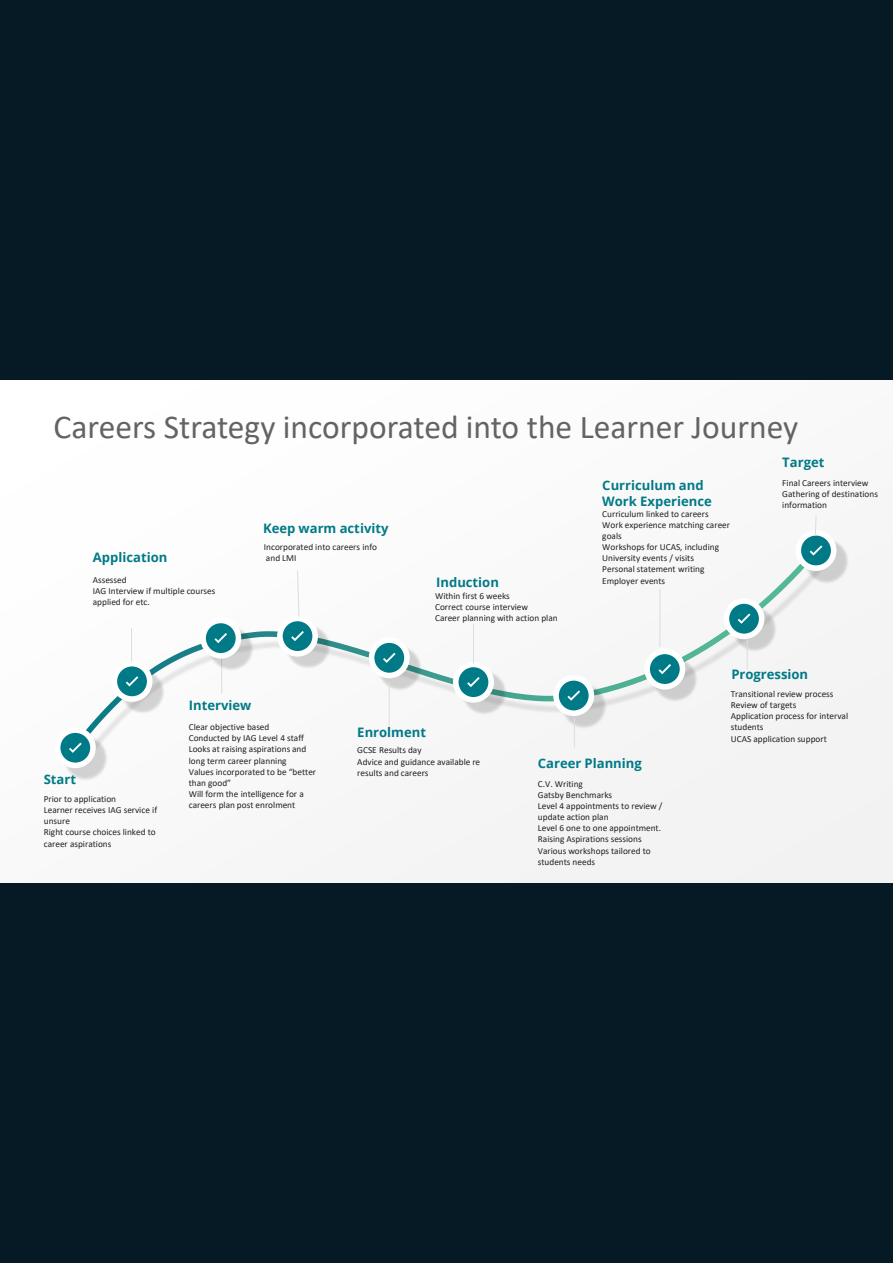
<style>
.page{position:relative;width:893px;height:1263px;background:#061a25}
.page>*{position:absolute;margin:0;border:0;box-sizing:border-box;transform-origin:0 0}
.t1{font:33.45px "Calibri";color:#636366}
.t2{font:700 13.05px/15.6px "Open Sans";color:#017a87}
.t3{font:9.3px/11.1px "Calibri";color:#231f20}
</style>
<div class="page">
<div style="left:0;top:380px;width:893px;height:503px;background:#f9f9f9"></div>
<svg style="left:86px;top:564px;width:723px;height:184px"></svg>
<img style="left:118px;top:667px;width:49px;height:49px">
<svg style="left:114px;top:664px;width:36px;height:35px"></svg>
<div style="left:112px;top:661px;width:41px;height:41px;border:6px solid #fff;border-radius:50%"></div>
<svg style="left:126px;top:676px;width:12px;height:10px"></svg>
<img style="left:66px;top:734px;width:44px;height:46px">
<svg style="left:58px;top:730px;width:35px;height:35px"></svg>
<div style="left:55px;top:727px;width:41px;height:41px;border:6px solid #fff;border-radius:50%"></div>
<svg style="left:69px;top:743px;width:13px;height:10px"></svg>
<img style="left:375px;top:644px;width:49px;height:48px">
<svg style="left:372px;top:640px;width:35px;height:35px"></svg>
<div style="left:369px;top:637px;width:41px;height:41px;border:6px solid #fff;border-radius:50%"></div>
<svg style="left:383px;top:653px;width:13px;height:10px"></svg>
<img style="left:460px;top:668px;width:48px;height:49px">
<svg style="left:456px;top:664px;width:35px;height:36px"></svg>
<div style="left:453px;top:662px;width:41px;height:41px;border:6px solid #fff;border-radius:50%"></div>
<svg style="left:467px;top:677px;width:13px;height:10px"></svg>
<img style="left:802px;top:541px;width:46px;height:44px">
<svg style="left:798px;top:533px;width:36px;height:35px"></svg>
<div style="left:795px;top:530px;width:41px;height:41px;border:6px solid #fff;border-radius:50%"></div>
<svg style="left:810px;top:545px;width:12px;height:11px"></svg>
<hr style="left:221px;top:651px;width:1px;height:42px;background:#dcdddf">
<hr style="left:131px;top:628px;width:1px;height:34px;background:#dcdddf">
<img style="left:207px;top:624px;width:48px;height:49px">
<svg style="left:203px;top:620px;width:35px;height:36px"></svg>
<div style="left:200px;top:618px;width:41px;height:41px;border:6px solid #fff;border-radius:50%"></div>
<svg style="left:214px;top:633px;width:13px;height:10px"></svg>
<hr style="left:389px;top:682px;width:1px;height:45px;background:#dcdddf">
<img style="left:560px;top:682px;width:48px;height:48px">
<svg style="left:556px;top:678px;width:35px;height:35px"></svg>
<div style="left:553px;top:675px;width:41px;height:41px;border:6px solid #fff;border-radius:50%"></div>
<svg style="left:567px;top:690px;width:13px;height:11px"></svg>
<img style="left:730px;top:605px;width:48px;height:48px">
<div style="left:726px;top:601px;width:36px;height:35px;background:#017a87;border-radius:50%"></div>
<div style="left:724px;top:598px;width:40px;height:41px;border:6px solid #fff;border-radius:50%"></div>
<svg style="left:738px;top:613px;width:12px;height:11px"></svg>
<hr style="left:473px;top:624px;width:1px;height:40px;background:#dcdddf">
<hr style="left:574px;top:716px;width:1px;height:31px;background:#dcdddf">
<img style="left:651px;top:655px;width:48px;height:49px">
<svg style="left:647px;top:651px;width:35px;height:36px"></svg>
<div style="left:644px;top:648px;width:41px;height:41px;border:6px solid #fff;border-radius:50%"></div>
<svg style="left:658px;top:664px;width:13px;height:10px"></svg>
<hr style="left:659px;top:589px;width:1px;height:58px;background:#dcdddf">
<svg style="left:815px;top:516px;width:2px;height:20px"></svg>
<hr style="left:747px;top:638px;width:1px;height:31px;background:#dcdddf">
<img style="left:284px;top:622px;width:48px;height:49px">
<svg style="left:280px;top:618px;width:35px;height:36px"></svg>
<div style="left:277px;top:616px;width:41px;height:41px;border:6px solid #fff;border-radius:50%"></div>
<svg style="left:291px;top:631px;width:13px;height:10px"></svg>
<svg style="left:297px;top:570px;width:3px;height:47px"></svg>
<p class="t1" style="left:54px;top:403px;width:746px">Careers Strategy incorporated into the Learner Journey</p>
<p class="t2" style="left:93px;top:549px;width:76px">Application</p>
<p class="t3" style="left:93px;top:574px;width:124px">Assessed<br>IAG Interview if multiple courses applied for etc.</p>
<p class="t2" style="left:263px;top:520px;width:127px">Keep warm activity</p>
<p class="t3" style="left:264px;top:541px;width:115px">Incorporated into careers info and LMI</p>
<p class="t2" style="left:436px;top:574px;width:64px">Induction</p>
<p class="t3" style="left:435px;top:590px;width:124px">Within first 6 weeks<br>Correct course interview<br>Career planning with action plan</p>
<p class="t2" style="left:782px;top:454px;width:44px">Target</p>
<p class="t2" style="left:602px;top:477px;width:111px">Curriculum and<br>Work Experience</p>
<p class="t3" style="left:782px;top:477px;width:97px">Final Careers interview<br>Gathering of destinations information</p>
<p class="t3" style="left:602px;top:508px;width:129px">Curriculum linked to careers<br>Work experience matching career goals<br>Workshops for UCAS, including<br>University events / visits<br>Personal statement writing<br>Employer events</p>
<p class="t2" style="left:731px;top:666px;width:78px">Progression</p>
<p class="t2" style="left:44px;top:772px;width:34px">Start</p>
<p class="t3" style="left:44px;top:793px;width:115px">Prior to application<br>Learner receives IAG service if unsure<br>Right course choices linked to career aspirations</p>
<p class="t2" style="left:189px;top:697px;width:64px">Interview</p>
<p class="t3" style="left:189px;top:721px;width:129px">Clear objective based<br>Conducted by IAG Level 4 staff<br>Looks at raising aspirations and long term career planning<br>Values incorporated to be “better than good”<br>Will form the intelligence for a careers plan post enrolment</p>
<p class="t2" style="left:357px;top:724px;width:70px">Enrolment</p>
<p class="t3" style="left:357px;top:745px;width:124px">GCSE Results day<br>Advice and guidance available re results and careers</p>
<p class="t2" style="left:538px;top:755px;width:106px">Career Planning</p>
<p class="t3" style="left:538px;top:778px;width:126px">C.V. Writing<br>Gatsby Benchmarks<br>Level 4 appointments to review / update action plan<br>Level 6 one to one appointment.<br>Raising Aspirations sessions<br>Various workshops tailored to students needs</p>
<p class="t3" style="left:731px;top:688px;width:119px">Transitional review process<br>Review of targets<br>Application process for interval students<br>UCAS application support</p>
</div>
